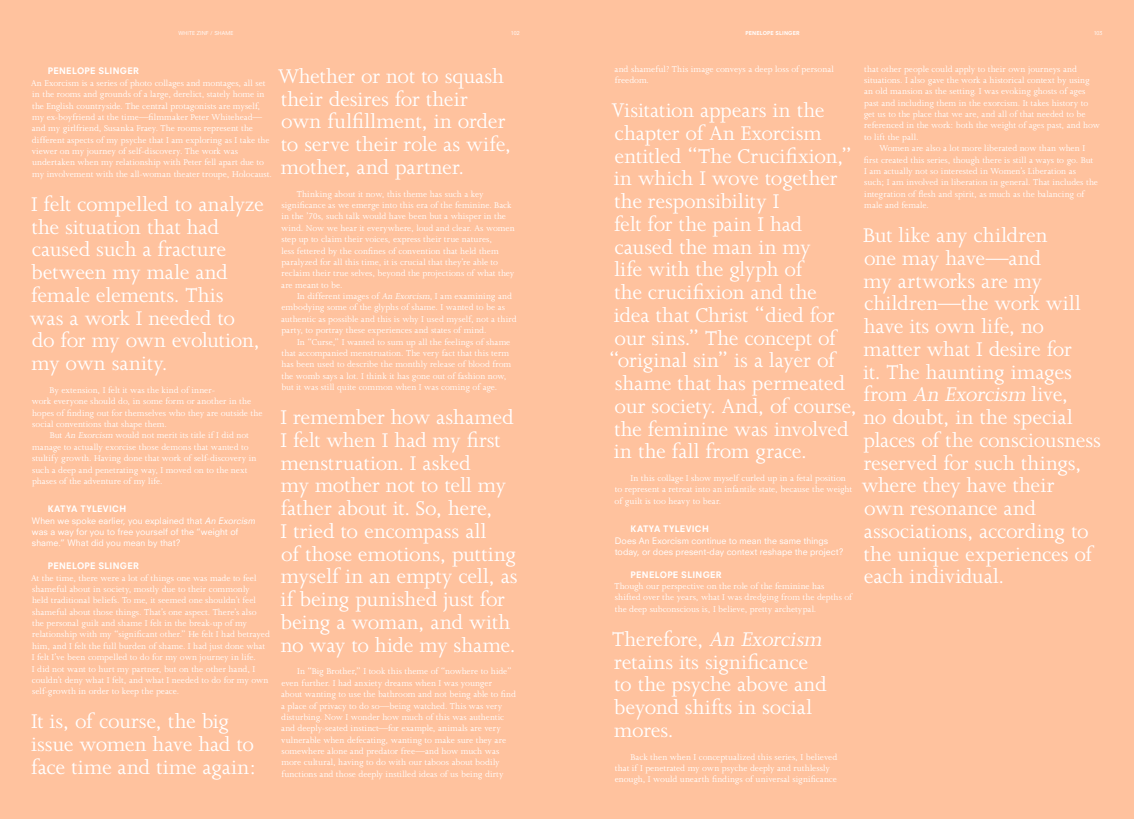
<style>
.page{position:relative;width:1134px;height:819px;background:#ffc29e}
.page>*{position:absolute;margin:0;border:0;box-sizing:border-box;transform-origin:0 0}
.t1{font:22.75px/22.8px "Joanna";letter-spacing:-.005em;color:#fff}
.t2{font:9.62px/11.4px "Joanna";color:#fff}
.t3{font:8.75px/11.4px "Neuzeit SLT";letter-spacing:.01em;color:#fff}
.t4{font:800 8.75px "Neuzeit SLT Std";letter-spacing:.035em;color:#fff}
.t5{font:5.25px "Neuzeit SLT";letter-spacing:.025em;color:#fff}
.t6{font:800 5.25px "Neuzeit SLT Std";letter-spacing:.025em;color:#fff}
.s1{font-style:italic}
</style>
<div class="page">
<p class="t5" style="left:178px;top:30px;width:57px">WHITE ZINF / SHAME</p>
<p class="t5" style="left:511px;top:30px;width:10px">102</p>
<p class="t4" style="left:48px;top:66px;width:93px">PENELOPE SLINGER</p>
<p class="t2" style="left:31px;top:77px;width:242px">An Exorcism is a series of photo collages and montages, all set in the rooms and grounds of a large, derelict, stately home in the English countryside. The central protagonists are myself, my ex-boyfriend at the time—filmmaker Peter Whitehead— and my girlfriend, Susanka Fraey. The rooms represent the different aspects of my psyche that I am exploring as I take the viewer on my journey of self-discovery. The work was undertaken when my relationship with Peter fell apart due to my involvement with the all-woman theater troupe, Holocaust.</p>
<h1 class="t1" style="left:30px;top:193px;width:236px">I felt compelled to analyze the situation that had caused such a fracture between my male and female elements. This<br>was a work I needed to<br>do for my own evolution, my own sanity.</h1>
<p class="t2" style="left:32px;top:384px;width:232px;text-indent:18px">By extension, I felt it was the kind of inner-<br>work everyone should do, in some form or another in the hopes of finding out for themselves who they are outside the social conventions that shape them.</p>
<p class="t2" style="left:32px;top:430px;width:226px;text-indent:18px">But <span class="s1">An Exorcism</span> would not merit its title if I did not manage to actually exorcise those demons that wanted to stultify growth. Having done that work of self-discovery in such a deep and penetrating way, I moved on to the next phases of the adventure of my life.</p>
<p class="t4" style="left:48px;top:504px;width:80px">KATYA TYLEVICH</p>
<p class="t3" style="left:32px;top:515px;width:226px">When we spoke earlier, you explained that <span class="s1">An Exorcism </span>was a way for you to free yourself of the “weight of shame.” What did you mean by that?</p>
<p class="t4" style="left:48px;top:561px;width:93px">PENELOPE SLINGER</p>
<p class="t2" style="left:31px;top:572px;width:240px">At the time, there were a lot of things one was made to feel shameful about in society, mostly due to their commonly<br>held traditional beliefs. To me, it seemed one shouldn’t feel shameful about those things. That’s one aspect. There’s also the personal guilt and shame I felt in the break-up of my relationship with my “significant other.” He felt I had betrayed him, and I felt the full burden of shame. I had just done what<br>I felt I’ve been compelled to do for my own journey in life.<br>I did not want to hurt my partner, but on the other hand, I couldn’t deny what I felt, and what I needed to do for my own self-growth in order to keep the peace.</p>
<h1 class="t1" style="left:31px;top:710px;width:226px">It is, of course, the big issue women have had to face time and time again:</h1>
<h1 class="t1" style="left:278px;top:65px;width:234px">Whether or not to squash their desires for their own fulfillment, in order to serve their role as wife, mother, and partner.</h1>
<p class="t2" style="left:281px;top:188px;width:235px;text-indent:16px">Thinking about it now, this theme has such a key significance as we emerge into this era of the feminine. Back in the ’70s, such talk would have been but a whisper in the wind. Now we hear it everywhere, loud and clear. As women step up to claim their voices, express their true natures,<br>less fettered by the confines of convention that held them paralyzed for all this time, it is crucial that they’re able to reclaim their true selves, beyond the projections of what they are meant to be.</p>
<p class="t2" style="left:281px;top:291px;width:237px;text-indent:16px">In different images of <span class="s1">An Exorcism</span>, I am examining and embodying some of the glyphs of shame. I wanted to be as authentic as possible and this is why I used myself, not a third party, to portray these experiences and states of mind.</p>
<p class="t2" style="left:281px;top:336px;width:231px;text-indent:16px">In “Curse,” I wanted to sum up all the feelings of shame that accompanied menstruation. The very fact that this term has been used to describe the monthly release of blood from the womb says a lot. I think it has gone out of fashion now, but it was still quite common when I was coming of age.</p>
<p class="t1" style="left:280px;top:406px;width:239px">I remember how ashamed<br>I felt when I had my first menstruation. I asked<br>my mother not to tell my father about it. So, here,<br>I tried to encompass all<br>of those emotions, putting myself in an empty cell, as if being punished just for being a woman, and with no way to hide my shame.</p>
<p class="t2" style="left:281px;top:666px;width:236px;text-indent:16px">In “Big Brother,” I took this theme of “nowhere to hide” even further. I had anxiety dreams when I was younger<br>about wanting to use the bathroom and not being able to find a place of privacy to do so—being watched. This was very disturbing. Now I wonder how much of this was authentic and deeply-seated instinct—for example, animals are very vulnerable when defecating, wanting to make sure they are somewhere alone and predator free—and how much was more cultural, having to do with our taboos about bodily functions and those deeply instilled ideas of us being dirty</p>
<p class="t6" style="left:745px;top:30px;width:56px">PENELOPE SLINGER</p>
<p class="t5" style="left:1094px;top:30px;width:10px">103</p>
<p class="t2" style="left:615px;top:63px;width:221px">and shameful? This image conveys a deep loss of personal freedom.</p>
<p class="t1" style="left:609px;top:99px;width:250px">Visitation appears in the chapter of An Exorcism entitled “The Crucifixion,” in which I wove together the responsibility I<br>felt for the pain I had caused the man in my<br>life with the glyph of<br>the crucifixion and the<br>idea that Christ “died for our sins.” The concept of “original sin” is a layer of shame that has permeated our society. And, of course, the feminine was involved in the fall from grace.</p>
<p class="t2" style="left:615px;top:473px;width:239px;text-indent:16px">In this collage I show myself curled up in a fetal position to represent a retreat into an infantile state, because the weight of guilt is too heavy to bear.</p>
<p class="t4" style="left:631px;top:524px;width:80px">KATYA TYLEVICH</p>
<p class="t3" style="left:615px;top:535px;width:230px">Does An Exorcism continue to mean the same things today, or does present-day context reshape the project?</p>
<p class="t4" style="left:631px;top:569px;width:93px">PENELOPE SLINGER</p>
<p class="t2" style="left:614px;top:581px;width:239px">Though our perspective on the role of the feminine has shifted over the years, what I was dredging from the depths of the deep subconscious is, I believe, pretty archetypal.</p>
<h1 class="t1" style="left:612px;top:628px;width:216px">Therefore, <span class="s1">An Exorcism </span>retains its significance to the psyche above and beyond shifts in social mores.</h1>
<p class="t2" style="left:615px;top:751px;width:224px;text-indent:16px">Back then when I conceptualized this series, I believed that if I penetrated my own psyche deeply and ruthlessly enough, I would unearth findings of universal significance</p>
<p class="t2" style="left:864px;top:63px;width:214px">that other people could apply to their own journeys and</p>
<p class="t2" style="left:864px;top:74px;width:227px">situations. I also gave the work a historical context by using</p>
<p class="t2" style="left:864px;top:86px;width:223px">an old mansion as the setting. I was evoking ghosts of ages</p>
<p class="t2" style="left:864px;top:97px;width:226px">past and including them in the exorcism. It takes history to</p>
<p class="t2" style="left:864px;top:109px;width:223px">get us to the place that we are, and all of that needed to be</p>
<p class="t2" style="left:864px;top:120px;width:237px">referenced in the work: both the weight of ages past, and how</p>
<p class="t2" style="left:864px;top:131px;width:56px">to lift the pall.</p>
<p class="t2" style="left:879px;top:143px;width:207px">Women are also a lot more liberated now than when I</p>
<p class="t2" style="left:864px;top:154px;width:231px">first created this series, though there is still a ways to go. But</p>
<p class="t2" style="left:864px;top:165px;width:214px">I am actually not so interested in Women’s Liberation as</p>
<p class="t2" style="left:864px;top:177px;width:235px">such; I am involved in liberation in general. That includes the</p>
<p class="t2" style="left:864px;top:188px;width:222px">integration of flesh and spirit, as much as the balancing of</p>
<p class="t2" style="left:864px;top:200px;width:66px">male and female.</p>
<p class="t1" style="left:862px;top:224px;width:241px">But like any children<br>one may have—and<br>my artworks are my children—the work will have its own life, no matter what I desire for<br>it. The haunting images<br>fr o m <span class="s1">An Exorcism</span> l iv e,<br>no doubt, in the special places of the consciousness reserved for such things, where they have their<br>own resonance and associations, according to the unique experiences of each individual.</p>
</div>
